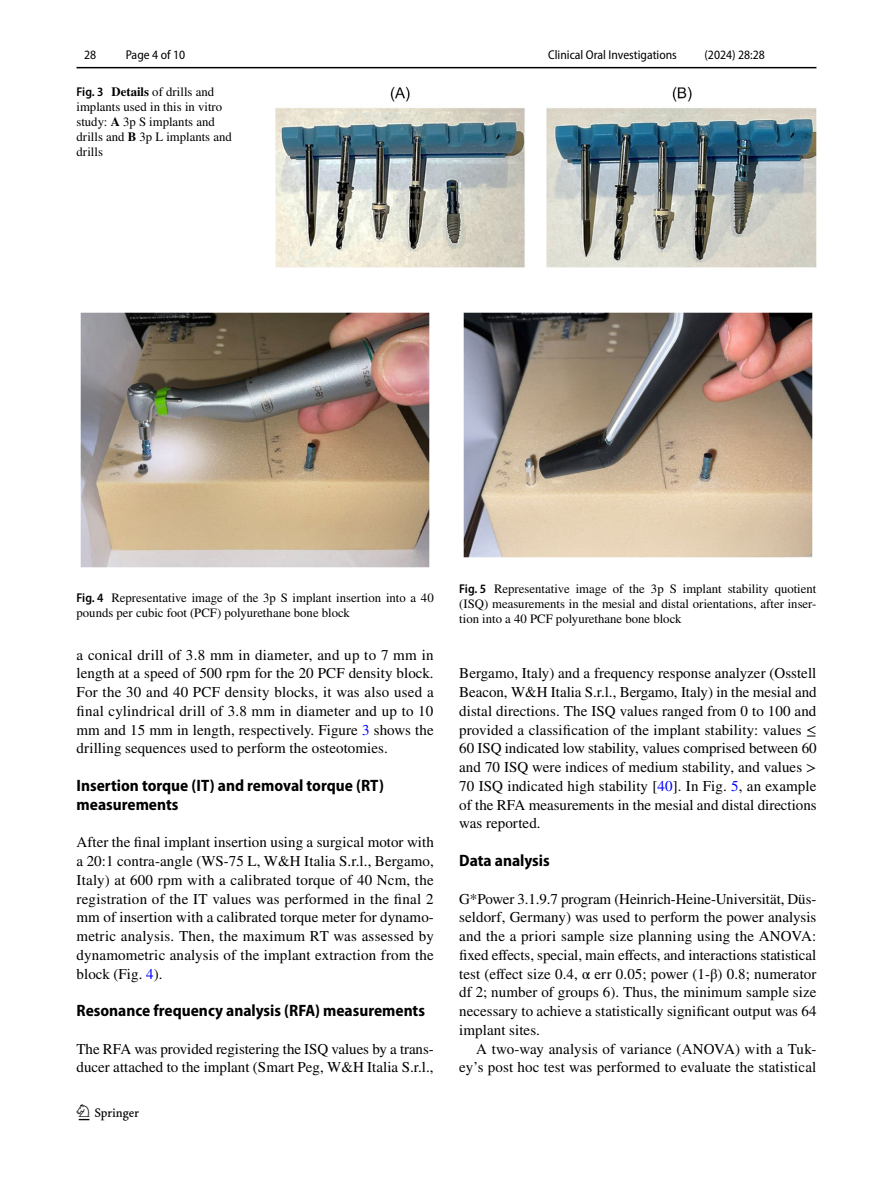
<style>
.page{position:relative;width:893px;height:1187px;background:#fff}
.page>*{position:absolute;margin:0;border:0;box-sizing:border-box;transform-origin:0 0}
.t1{font:22.5px "Springnew Regular 2";color:#000}
.t2{font:700 semi-condensed 16.5px/18.8px "Myriad Pro";color:#000}
.t3{font:15px/18.8px "STIX";color:#000;text-align:justify}
.t4{font:12.75px/15px "STIX";color:#000}
.t5{font:semi-condensed 12.75px "Myriad Pro";color:#000}
.s1{font-family:"Myriad Pro";font-weight:600;font-stretch:semi-condensed}
.s2{font-weight:700}
.s3{color:#00f}
</style>
<div class="page">
<hr style="left:77px;top:67px;width:739px;height:1px;background:#000">
<img style="left:275px;top:87px;width:541px;height:181px">
<div style="left:77px;top:312px;width:357px;height:255px;background:linear-gradient(to bottom,#fff,#fff)"></div>
<img style="left:81px;top:312px;width:349px;height:255px">
<div style="left:459px;top:312px;width:357px;height:245px;background:linear-gradient(to bottom,#fff,#fff)"></div>
<img style="left:463px;top:312px;width:349px;height:245px">
<p class="t5" style="left:84px;top:48px;width:14px">28</p>
<p class="t5" style="left:126px;top:48px;width:61px">Page 4 of 10</p>
<p class="t4" style="left:77px;top:85px;width:157px"><span class="s1">Fig. 3</span> <span class="s2">Details</span> of drills and implants used in this in vitro study: <span class="s2">A</span> 3p S implants and drills and <span class="s2">B</span> 3p L implants and drills</p>
<p class="t5" style="left:548px;top:48px;width:130px">Clinical Oral Investigations</p>
<p class="t5" style="left:704px;top:48px;width:62px">(2024) 28:28</p>
<p class="t4" style="left:77px;top:591px;width:359px"><span class="s1">Fig. 4</span> Representative image of the 3p S implant insertion into a 40 pounds per cubic foot (PCF) polyurethane bone block</p>
<p class="t4" style="left:459px;top:582px;width:359px;text-align:justify"><span class="s1">Fig. 5</span> Representative image of the 3p S implant stability quotient (ISQ) measurements in the mesial and distal orientations, after inser&shy;tion into a 40 PCF polyurethane bone block</p>
<p class="t3" style="left:77px;top:646px;width:359px">a conical drill of 3.8 mm in diameter, and up to 7 mm in length at a speed of 500 rpm for the 20 PCF density block.<br>For the 30 and 40 PCF density blocks, it was also used a final cylindrical drill of 3.8 mm in diameter and up to 10 mm and 15 mm in length, respectively. Figure <span class="s3">3</span> shows the drilling sequences used to perform the osteotomies.</p>
<p class="t2" style="left:77px;top:776px;width:309px">Insertion torque (IT) and removal torque (RT) measurements</p>
<p class="t3" style="left:77px;top:833px;width:359px">After the final implant insertion using a surgical motor with a 20:1 contra-angle (WS-75 L, W&amp;H Italia S.r.l., Bergamo, Italy) at 600 rpm with a calibrated torque of 40 Ncm, the registration of the IT values was performed in the final 2 mm of insertion with a calibrated torque meter for dynamo&shy;metric analysis. Then, the maximum RT was assessed by dynamometric analysis of the implant extraction from the block (Fig. <span class="s3">4</span>).</p>
<p class="t2" style="left:77px;top:1001px;width:350px">Resonance frequency analysis (RFA) measurements</p>
<p class="t3" style="left:77px;top:1040px;width:359px">The RFA was provided registering the ISQ values by a trans&shy;ducer attached to the implant (Smart Peg, W&amp;H Italia S.r.l.,</p>
<h1 class="t1" style="left:79px;top:1104px;width:62px">1 3</h1>
<p class="t3" style="left:459px;top:665px;width:359px">Bergamo, Italy) and a frequency response analyzer (Osstell Beacon, W&amp;H Italia S.r.l., Bergamo, Italy) in the mesial and distal directions. The ISQ values ranged from 0 to 100 and provided a classification of the implant stability: values ≤ 60 ISQ indicated low stability, values comprised between 60 and 70 ISQ were indices of medium stability, and values &gt; 70 ISQ indicated high stability [<span class="s3">40</span>]. In Fig. <span class="s3">5</span>, an example of the RFA measurements in the mesial and distal directions was reported.</p>
<p class="t2" style="left:459px;top:851px;width:92px">Data analysis</p>
<p class="t3" style="left:459px;top:890px;width:359px">G*Power 3.1.9.7 program (Heinrich-Heine-Universität, Düs&shy;seldorf, Germany) was used to perform the power analysis and the a priori sample size planning using the ANOVA: fixed effects, special, main effects, and interactions statistical test (effect size 0.4, α err 0.05; power (1-β) 0.8; numerator df 2; number of groups 6). Thus, the minimum sample size necessary to achieve a statistically significant output was 64 implant sites.</p>
<p class="t3" style="left:459px;top:1040px;width:359px;text-align:right">A two-way analysis of variance (ANOVA) with a Tuk&shy;ey’s post hoc test was performed to evaluate the statistical</p>
</div>
